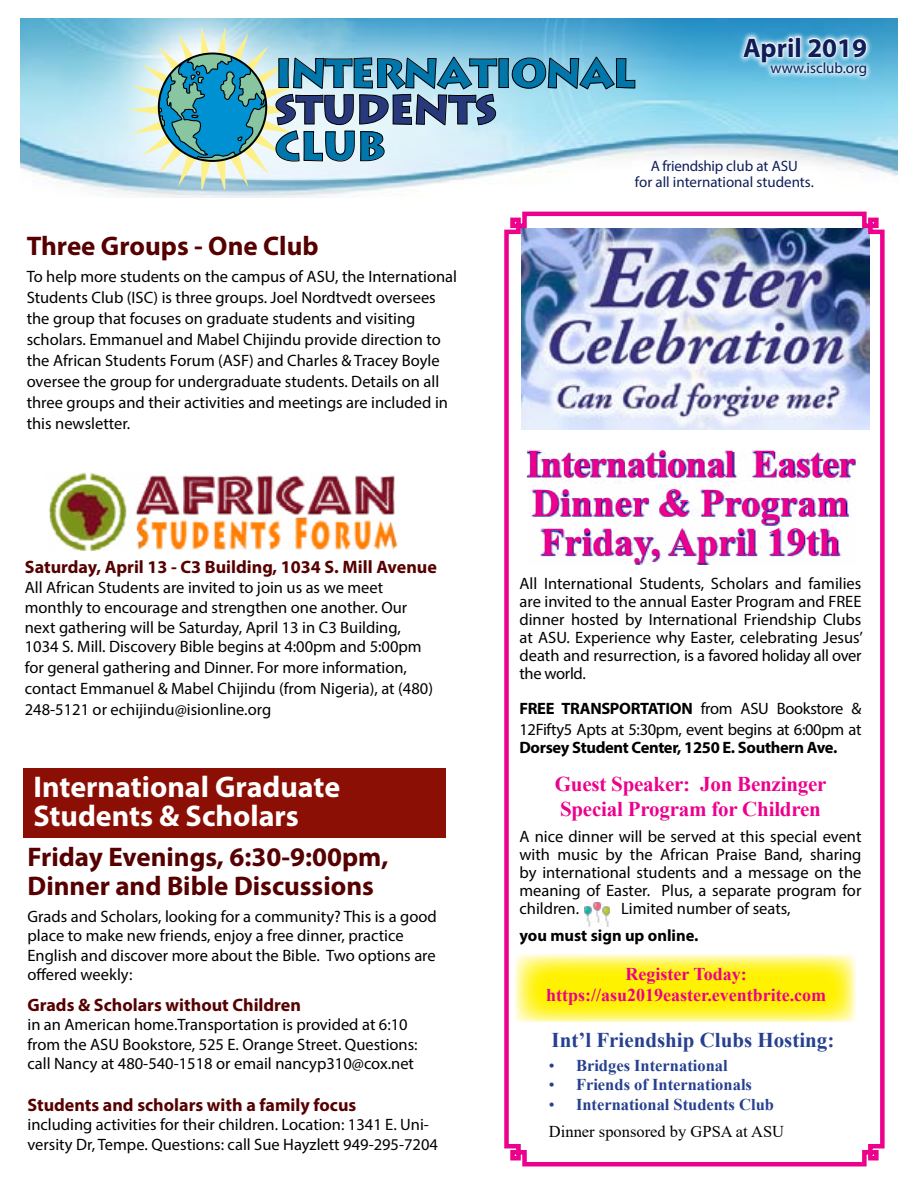
<style>
.page{position:relative;width:918px;height:1188px;background:#fff}
.page>*{position:absolute;margin:0;border:0;box-sizing:border-box;transform-origin:0 0}
.t1{font:700 40.65px "Lithograph";letter-spacing:-.045em;color:#0076ab}
.t2{font:700 40.65px "Lithograph";letter-spacing:-.02em;color:#27397a}
.t3{font:700 39px/39px "Times New Roman";color:#ec008c}
.t4{font:700 30px/28.5px "Myriad Pro";color:#fff}
.t5{font:700 27px/28.5px "Myriad Pro";color:#560001}
.t6{font:700 27px "Myriad Pro";color:#0f1e58}
.t7{font:700 21px/25.2px "Times New Roman";letter-spacing:-.01em;color:#ec008c}
.t8{font:700 21px "Times New Roman";color:#25408f}
.t9{font:700 18px "Myriad Pro";color:#560001}
.t10{font:700 18px/21.6px "Times New Roman";color:#ec008c;text-align:center}
.t11{font:16.5px/18px "Myriad Pro";color:#000}
.t12{font:16.5px/21px "Myriad Pro";letter-spacing:-.02em;color:#000}
.t13{font:16.5px/27px "Times New Roman";color:#000}
.t14{font:700 16.5px "Times New Roman";color:#25408f}
.t15{font:700 16.5px "Myriad Pro";letter-spacing:-.02em;color:#000}
.t16{font:700 16.5px "Myriad Pro";color:#000}
.t17{font:15px/16.8px "Myriad Pro";color:#0f1e58;text-align:center}
.s1{font-weight:700}
.s2{font-weight:400}
.s3{color:#25408f}
.s4{font-weight:700;color:#25408f}
</style>
<div class="page">
<img style="left:21px;top:19px;width:876px;height:159px">
<div style="left:53px;top:0;width:658px;height:267px;background:#fff;opacity:.75"></div>
<svg style="left:129px;top:28px;width:507px;height:161px;background:#a3ccd8"></svg>
<div style="left:738px;top:32px;width:135px;height:49px;background:#fff;opacity:.75"></div>
<svg style="left:742px;top:29px;width:52px;height:46px;background:#94cce5"></svg>
<div style="left:795px;top:37px;width:6px;height:20px;border:2px solid #fff"></div>
<svg style="left:806px;top:37px;width:62px;height:21px"></svg>
<img style="left:48px;top:472px;width:350px;height:78px">
<div style="left:23px;top:768px;width:423px;height:70px;background:#8b0f04"></div>
<svg style="left:502px;top:209px;width:383px;height:958px"></svg>
<h3 class="t6" style="left:743px;top:30px;width:126px">April 2019</h3>
<p class="t17" style="left:771px;top:60px;width:98px">www.isclub.org</p>
<h1 class="t1" style="left:275px;top:48px;width:363px">INTERNATIONAL</h1>
<h1 class="t2" style="left:275px;top:84px;width:224px">STUDENTS</h1>
<h1 class="t1" style="left:275px;top:121px;width:113px">CLUB</h1>
<p class="t17" style="left:635px;top:157px;width:180px">A friendship club at ASU<br>for all international students.</p>
<h3 class="t5" style="left:27px;top:230px;width:293px">Three Groups - One Club</h3>
<p class="t11" style="left:27px;top:265px;width:432px;line-height:21px">To help more students on the campus of ASU, the International Students Club (ISC) is three groups. Joel Nordtvedt oversees the group that focuses on graduate students and visiting scholars. Emmanuel and Mabel Chijindu provide direction to the African Students Forum (ASF) and Charles &amp; Tracey Boyle oversee the group for undergraduate students. Details on all three groups and their activities and meetings are included in this newsletter.</p>
<p class="t9" style="left:25px;top:555px;width:414px">Saturday, April 13 - C3 Building, 1034 S. Mill Avenue</p>
<p class="t11" style="left:25px;top:577px;width:410px;line-height:20.4px">All African Students are invited to join us as we meet monthly to encourage and strengthen one another. Our next gathering will be Saturday, April 13 in C3 Building, 1034 S. Mill. Discovery Bible begins at 4:00pm and 5:00pm for general gathering and Dinner. For more information, contact Emmanuel &amp; Mabel Chijindu (from Nigeria), at (480)<br>248-5121 or echijindu@isionline.org</p>
<h3 class="t4" style="left:33px;top:772px;width:308px">International Graduate<br>Students &amp; Scholars</h3>
<h3 class="t5" style="left:27px;top:842px;width:362px">Friday Evenings, 6:30-9:00pm,<br>Dinner and Bible Discussions</h3>
<p class="t11" style="left:27px;top:906px;width:411px;line-height:19.5px">Grads and Scholars, looking for a community? This is a good place to make new friends, enjoy a free dinner, practice English and discover more about the Bible. Two options are offered weekly:</p>
<p class="t9" style="left:27px;top:993px;width:275px">Grads &amp; Scholars without Children</p>
<p class="t11" style="left:27px;top:1015px;width:392px;line-height:19.5px">in an American home.Transportation is provided at 6:10 from the ASU Bookstore, 525 E. Orange Street. Questions: call Nancy at 480-540-1518 or email nancyp310@cox.net</p>
<p class="t9" style="left:27px;top:1093px;width:330px">Students and scholars with a family focus</p>
<p class="t11" style="left:27px;top:1114px;width:412px;line-height:19.5px">including activities for their children. Location: 1341 E. Uni&shy;versity Dr, Tempe. Questions: call Sue Hayzlett 949-295-7204</p>
<h2 class="t3" style="left:526px;top:444px;width:331px">International Easter<br>Dinner &amp; Program<br>Friday, April 19th</h2>
<p class="t11" style="left:519px;top:574px;width:345px;text-align:justify">All International Students, Scholars and families are invited to the annual Easter Program and FREE dinner hosted by International Friendship Clubs at ASU. Experience why Easter, celebrating Jesus’ death and resurrection, is a favored holiday all over the world.</p>
<p class="t12" style="left:519px;top:697px;width:344px"><span class="s1">FREE TRANSPORTATION</span> from ASU Bookstore &amp;<br>12Fifty5 Apts at 5:30pm, event begins at 6:00pm at</p>
<p class="t15" style="left:519px;top:736px;width:319px">Dorsey Student Center, 1250 E. Southern Ave.</p>
<p class="t7" style="left:555px;top:771px;width:273px">Guest Speaker: Jon Benzinger<br>Special Program for Children</p>
<p class="t11" style="left:519px;top:827px;width:344px;text-align:justify">A nice dinner will be served at this special event with music by the African Praise Band, sharing by international students and a message on the meaning of Easter. Plus, a separate program for children.</p>
<p class="t11" style="left:621px;top:899px;width:171px">Limited number of seats,</p>
<p class="t16" style="left:519px;top:925px;width:181px">you must sign up online.</p>
<p class="t10" style="left:546px;top:963px;width:282px">Register Today: https://asu2019easter.eventbrite.com</p>
<p class="t8" style="left:552px;top:1025px;width:284px">Int’l Friendship Clubs Hosting:</p>
<p class="t14" style="left:549px;top:1053px;width:180px"><span class="s2">•</span> Bridges International</p>
<p class="t14" style="left:549px;top:1073px;width:205px"><span class="s2">•</span> Friends of Internationals</p>
<p class="t13" style="left:549px;top:1090px;width:237px"><span class="s3">•</span> <span class="s4">International Students Club<br></span>Dinner sponsored by GPSA at ASU</p>
</div>
